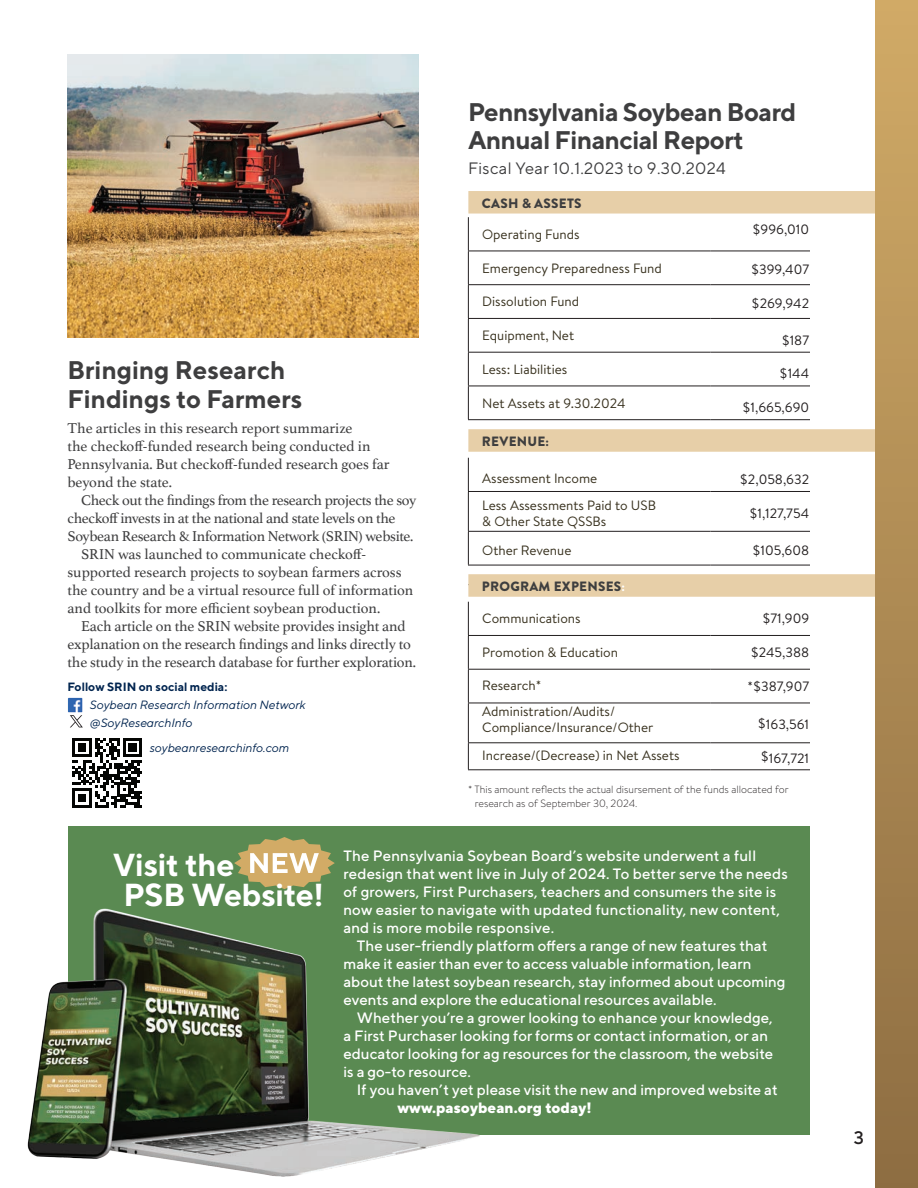
<style>
.page{position:relative;width:918px;height:1188px;background:#fff}
.page>*{position:absolute;margin:0;border:0;box-sizing:border-box;transform-origin:0 0}
.t1{font:700 31.8px/30.2px "TT Norms";letter-spacing:-.01em;color:#fff}
.t2{font:700 25.5px/28.5px "TT Norms";letter-spacing:-.02em;color:#3e3e3f}
.t3{font:700 25.5px/28.5px "TT Norms";color:#3e3e3f}
.t4{font:500 18px "TT Norms Pro";color:#231f20}
.t5{font:16.5px "TT Norms";letter-spacing:.02em;color:#3e3e3f}
.t6{font:500 15px/18px "TT Norms";color:#fff}
.t7{font:15px/18px "Athelas";letter-spacing:-.01em;color:#3e3e3f}
.t8{font:800 15px "TT Norms";color:#fff}
.t9{font:13.5px/16.5px "Brandon Text";color:#38311e}
.t10{font:13.5px "Brandon Text";color:#231f20}
.t11{font:900 13.5px "Brandon Grotesque";letter-spacing:.02em;color:#3e3e3f}
.t12{font:italic 12px/18px "TT Norms";color:#00244f}
.t13{font:700 12px "TT Norms";color:#00244f}
.t14{font:300 10.5px/13.5px "Brandon Text";color:#231f20}
.s1{color:#fff}
</style>
<div class="page">
<div style="left:68px;top:826px;width:742px;height:309px;background:#5a8a52"></div>
<hr style="left:468px;top:217px;width:1px;height:34px;background:#231f20">
<hr style="left:468px;top:251px;width:243px;height:1px;background:#231f20">
<hr style="left:468px;top:251px;width:1px;height:33px;background:#231f20">
<hr style="left:711px;top:251px;width:172px;height:1px;background:#231f20">
<hr style="left:468px;top:284px;width:243px;height:1px;background:#231f20">
<hr style="left:468px;top:285px;width:1px;height:33px;background:#231f20">
<hr style="left:711px;top:284px;width:172px;height:1px;background:#231f20">
<hr style="left:468px;top:318px;width:243px;height:1px;background:#231f20">
<hr style="left:468px;top:319px;width:1px;height:33px;background:#231f20">
<hr style="left:711px;top:318px;width:172px;height:1px;background:#231f20">
<hr style="left:468px;top:352px;width:243px;height:1px;background:#231f20">
<hr style="left:468px;top:353px;width:1px;height:33px;background:#231f20">
<hr style="left:711px;top:352px;width:172px;height:1px;background:#231f20">
<hr style="left:468px;top:386px;width:243px;height:1px;background:#231f20">
<hr style="left:468px;top:386px;width:1px;height:33px;background:#231f20">
<hr style="left:711px;top:386px;width:172px;height:1px;background:#231f20">
<hr style="left:468px;top:458px;width:1px;height:33px;background:#231f20">
<hr style="left:468px;top:491px;width:243px;height:1px;background:#231f20">
<hr style="left:468px;top:492px;width:1px;height:39px;background:#231f20">
<hr style="left:711px;top:491px;width:172px;height:1px;background:#231f20">
<hr style="left:468px;top:531px;width:243px;height:1px;background:#231f20">
<hr style="left:468px;top:532px;width:1px;height:33px;background:#231f20">
<hr style="left:711px;top:531px;width:172px;height:1px;background:#231f20">
<hr style="left:468px;top:565px;width:243px;height:1px;background:#231f20">
<hr style="left:711px;top:565px;width:172px;height:1px;background:#231f20">
<hr style="left:468px;top:602px;width:1px;height:33px;background:#231f20">
<hr style="left:468px;top:635px;width:243px;height:1px;background:#231f20">
<hr style="left:468px;top:636px;width:1px;height:33px;background:#231f20">
<hr style="left:711px;top:635px;width:172px;height:1px;background:#231f20">
<hr style="left:468px;top:669px;width:243px;height:1px;background:#231f20">
<hr style="left:468px;top:670px;width:1px;height:33px;background:#231f20">
<hr style="left:711px;top:669px;width:172px;height:1px;background:#231f20">
<hr style="left:468px;top:703px;width:243px;height:1px;background:#231f20">
<hr style="left:468px;top:703px;width:1px;height:39px;background:#231f20">
<hr style="left:711px;top:703px;width:172px;height:1px;background:#231f20">
<hr style="left:468px;top:742px;width:243px;height:1px;background:#231f20">
<svg style="left:468px;top:743px;width:1px;height:26px"></svg>
<hr style="left:711px;top:742px;width:172px;height:1px;background:#231f20">
<hr style="left:468px;top:769px;width:243px;height:1px;background:#231f20">
<hr style="left:711px;top:769px;width:172px;height:1px;background:#231f20">
<hr style="left:468px;top:419px;width:243px;height:1px;background:#231f20">
<hr style="left:711px;top:419px;width:172px;height:1px;background:#231f20">
<div style="left:468px;top:191px;width:415px;height:23px;background:#e7cfa8"></div>
<div style="left:468px;top:429px;width:415px;height:23px;background:#e7cfa8"></div>
<div style="left:468px;top:574px;width:415px;height:23px;background:#e7cfa8"></div>
<div style="left:810px;top:216px;width:68px;height:211px;background:#fff"></div>
<div style="left:810px;top:455px;width:68px;height:117px;background:#fff"></div>
<div style="left:810px;top:603px;width:68px;height:172px;background:#fff"></div>
<img style="left:68px;top:698px;width:15px;height:14px">
<svg style="left:70px;top:715px;width:13px;height:12px"></svg>
<svg style="left:72px;top:738px;width:70px;height:70px"></svg>
<div style="left:876px;top:0;width:42px;height:1188px;background:linear-gradient(to bottom,#d0aa66,#8d6d42)"></div>
<img style="left:68px;top:54px;width:350px;height:284px">
<img style="left:27px;top:908px;width:453px;height:269px">
<svg style="left:234px;top:837px;width:101px;height:52px"></svg>
<h2 class="t3" style="left:68px;top:356px;width:236px">Bringing Research<br>Findings to Farmers</h2>
<p class="t7" style="left:68px;top:418px;width:324px">The articles in this research report summarize<br>the checkoff-funded research being conducted in Pennsylvania. But checkoff-funded research goes far beyond the state.</p>
<p class="t7" style="left:81px;top:490px;width:337px">Check out the findings from the research projects the soy</p>
<p class="t7" style="left:68px;top:508px;width:330px">checkoff invests in at the national and state levels on the</p>
<p class="t7" style="left:68px;top:526px;width:348px">Soybean Research &amp; Information Network (SRIN) website.</p>
<p class="t7" style="left:81px;top:544px;width:287px">SRIN was launched to communicate checkoff-</p>
<p class="t7" style="left:68px;top:562px;width:336px">supported research projects to soybean farmers across</p>
<p class="t7" style="left:68px;top:580px;width:347px">the country and be a virtual resource full of information</p>
<p class="t7" style="left:68px;top:598px;width:314px">and toolkits for more efficient soybean production.</p>
<p class="t7" style="left:81px;top:616px;width:326px">Each article on the SRIN website provides insight and</p>
<p class="t7" style="left:68px;top:634px;width:345px">explanation on the research findings and links directly to</p>
<p class="t7" style="left:68px;top:652px;width:350px">the study in the research database for further exploration.</p>
<p class="t13" style="left:68px;top:680px;width:161px">Follow SRIN on social media:</p>
<p class="t12" style="left:90px;top:696px;width:217px">Soybean Research Information Network @SoyResearchInfo</p>
<p class="t12" style="left:150px;top:739px;width:141px">soybeanresearchinfo.com</p>
<h2 class="t2" style="left:468px;top:97px;width:330px">Pennsylvania Soybean Board<br>Annual Financial Report</h2>
<p class="t5" style="left:468px;top:158px;width:259px">Fiscal Year 10.1.2023 to 9.30.2024</p>
<p class="t11" style="left:482px;top:194px;width:101px">CASH &amp; ASSETS</p>
<p class="t9" style="left:482px;top:225px;width:99px">Operating Funds</p>
<p class="t10" style="left:753px;top:220px;width:58px">$996,010</p>
<p class="t9" style="left:482px;top:259px;width:181px">Emergency Preparedness Fund</p>
<p class="t10" style="left:751px;top:260px;width:60px">$399,407</p>
<p class="t9" style="left:482px;top:293px;width:99px">Dissolution Fund</p>
<p class="t10" style="left:752px;top:294px;width:59px">$269,942</p>
<p class="t9" style="left:482px;top:327px;width:93px">Equipment, Net</p>
<p class="t10" style="left:782px;top:331px;width:29px">$187</p>
<p class="t9" style="left:482px;top:360px;width:87px">Less: Liabilities</p>
<p class="t10" style="left:780px;top:365px;width:31px">$144</p>
<p class="t9" style="left:482px;top:394px;width:145px">Net Assets at 9.30.2024</p>
<p class="t10" style="left:743px;top:398px;width:68px">$1,665,690</p>
<p class="t11" style="left:482px;top:432px;width:69px">REVENUE:</p>
<p class="t9" style="left:482px;top:469px;width:117px">Assessment Income</p>
<p class="t10" style="left:740px;top:470px;width:71px">$2,058,632</p>
<p class="t9" style="left:482px;top:497px;width:175px">Less Assessments Paid to USB &amp; Other State QSSBs</p>
<p class="t10" style="left:749px;top:504px;width:61px">$1,127,754</p>
<p class="t9" style="left:482px;top:542px;width:91px">Other Revenue</p>
<p class="t10" style="left:752px;top:541px;width:58px">$105,608</p>
<p class="t11" style="left:482px;top:577px;width:145px">PROGRAM EXPENSES<span class="s1">:</span></p>
<p class="t9" style="left:482px;top:609px;width:100px">Communications</p>
<p class="t10" style="left:762px;top:609px;width:48px">$71,909</p>
<p class="t9" style="left:482px;top:643px;width:137px">Promotion &amp; Education</p>
<p class="t10" style="left:751px;top:643px;width:60px">$245,388</p>
<p class="t9" style="left:482px;top:677px;width:61px">Research*</p>
<p class="t10" style="left:748px;top:677px;width:63px">*$387,907</p>
<p class="t9" style="left:482px;top:702px;width:173px">Administration/Audits/<br>Compliance/Insurance/Other</p>
<p class="t10" style="left:758px;top:715px;width:53px">$163,561</p>
<p class="t9" style="left:482px;top:747px;width:199px">Increase/(Decrease) in Net Assets</p>
<p class="t10" style="left:761px;top:749px;width:50px">$167,721</p>
<p class="t14" style="left:475px;top:783px;width:315px;text-indent:-7px">* This amount reflects the actual disursement of the funds allocated for research as of September 30, 2024.</p>
<h1 class="t1" style="left:123px;top:849px;width:202px;text-indent:-11px">Visit the<br>PSB Website!</h1>
<p class="t6" style="left:343px;top:846px;width:446px">The Pennsylvania Soybean Board’s website underwent a full redesign that went live in July of 2024. To better serve the needs of growers, First Purchasers, teachers and consumers the site is now easier to navigate with updated functionality, new content, and is more mobile responsive.</p>
<p class="t6" style="left:343px;top:936px;width:444px;text-indent:14px">The user-friendly platform offers a range of new features that make it easier than ever to access valuable information, learn about the latest soybean research, stay informed about upcoming events and explore the educational resources available.</p>
<p class="t6" style="left:343px;top:1008px;width:431px;text-indent:14px">Whether you’re a grower looking to enhance your knowledge, a First Purchaser looking for forms or contact information, or an educator looking for ag resources for the classroom, the website is a go-to resource.</p>
<p class="t6" style="left:357px;top:1080px;width:422px">If you haven’t yet please visit the new and improved website at</p>
<p class="t8" style="left:397px;top:1098px;width:196px">www.pasoybean.org today!</p>
<p class="t4" style="left:854px;top:1124px;width:12px">3</p>
</div>
